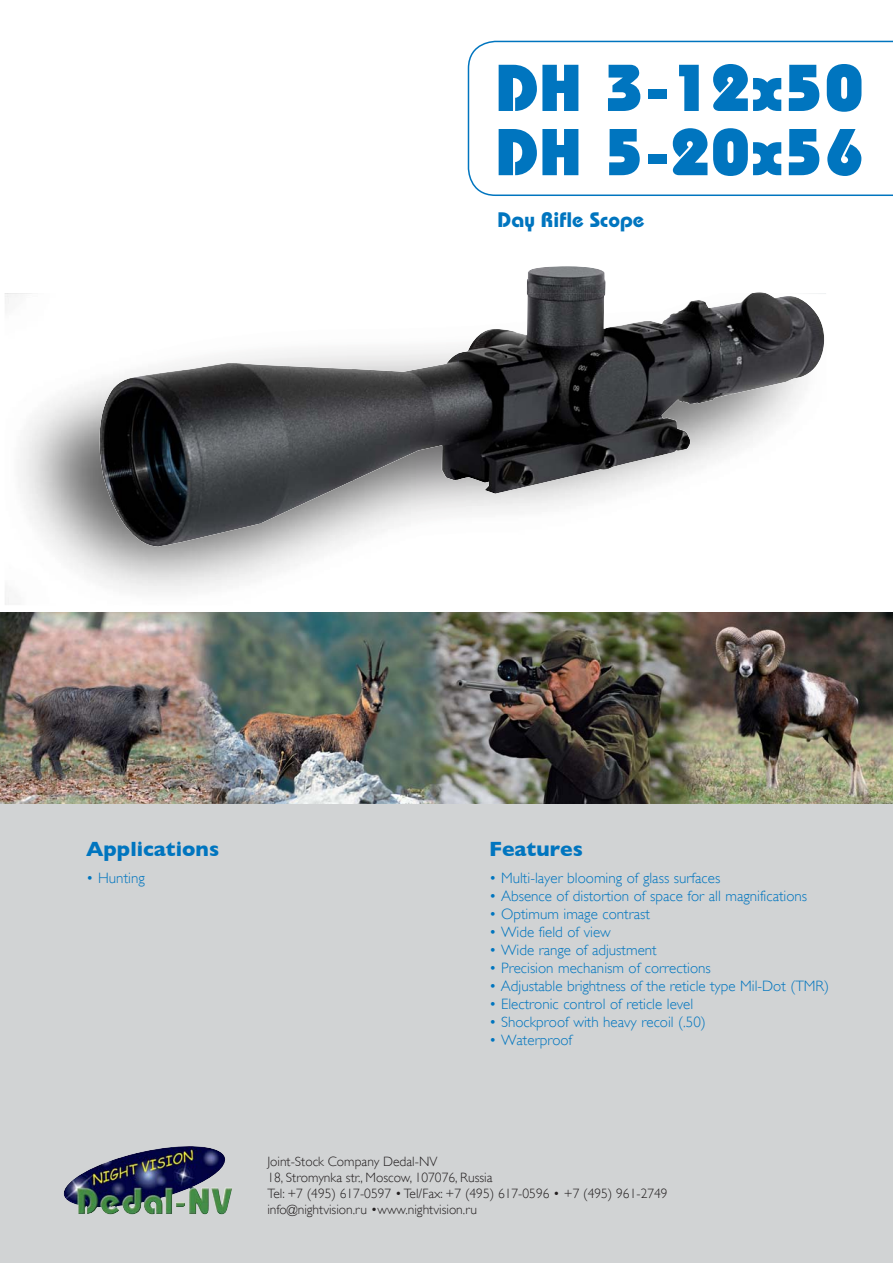
<style>
.page{position:relative;width:893px;height:1263px;background:#fff}
.page>*{position:absolute;margin:0;border:0;box-sizing:border-box;transform-origin:0 0}
.t1{font:800 66px/64.2px "Bauhaus";color:#0075bf}
.t2{font:700 21px "Gill Sans";color:#0075bf}
.t3{font:700 21px "Bauhaus";color:#0075bf}
.t4{font:300 15px "Gill Sans";color:#0075bf}
.t5{font:300 13.5px/16.2px "Gill Sans";color:#231f20}
</style>
<div class="page">
<img style="left:526px;top:266px;width:238px;height:27px">
<img style="left:458px;top:293px;width:263px;height:203px">
<img style="left:720px;top:293px;width:105px;height:101px">
<img style="left:99px;top:362px;width:254px;height:184px">
<img style="left:353px;top:353px;width:105px;height:128px">
<img style="left:720px;top:394px;width:14px;height:3px">
<div style="left:0;top:799px;width:893px;height:464px;background:#d1d3d4"></div>
<img style="left:0;top:612px;width:893px;height:192px">
<img style="left:63px;top:1146px;width:169px;height:68px">
<svg style="left:468px;top:41px;width:425px;height:155px"></svg>
<h1 class="t1" style="left:495px;top:62px;width:371px">DH 3-12x50<br>DH 5-20x56</h1>
<h2 class="t3" style="left:497px;top:212px;width:149px">Day Rifle Scope</h2>
<h2 class="t2" style="left:86px;top:837px;width:135px">Applications</h2>
<p class="t4" style="left:86px;top:869px;width:60px">• Hunting</p>
<h2 class="t2" style="left:489px;top:837px;width:95px">Features</h2>
<p class="t4" style="left:489px;top:869px;width:233px">• Multi-layer blooming of glass surfaces</p>
<p class="t4" style="left:489px;top:887px;width:320px">• Absence of distortion of space for all magnifications</p>
<p class="t4" style="left:489px;top:905px;width:162px">• Optimum image contrast</p>
<p class="t4" style="left:489px;top:923px;width:123px">• Wide field of view</p>
<p class="t4" style="left:489px;top:941px;width:169px">• Wide range of adjustment</p>
<p class="t4" style="left:489px;top:959px;width:223px">• Precision mechanism of corrections</p>
<p class="t4" style="left:489px;top:977px;width:342px">• Adjustable brightness of the reticle type Mil-Dot (TMR)</p>
<p class="t4" style="left:489px;top:995px;width:206px">• Electronic control of reticle level</p>
<p class="t4" style="left:489px;top:1013px;width:218px">• Shockproof with heavy recoil (.50)</p>
<p class="t4" style="left:489px;top:1031px;width:85px">• Waterproof</p>
<p class="t5" style="left:267px;top:1153px;width:402px">Joint-Stock Company Dedal-NV<br>18, Stromynka str., Moscow, 107076, Russia<br>Tel: +7 (495) 617-0597 • Tel/Fax: +7 (495) 617-0596 • +7 (495) 961-2749 info@nightvision.ru •www.nightvision.ru</p>
</div>
